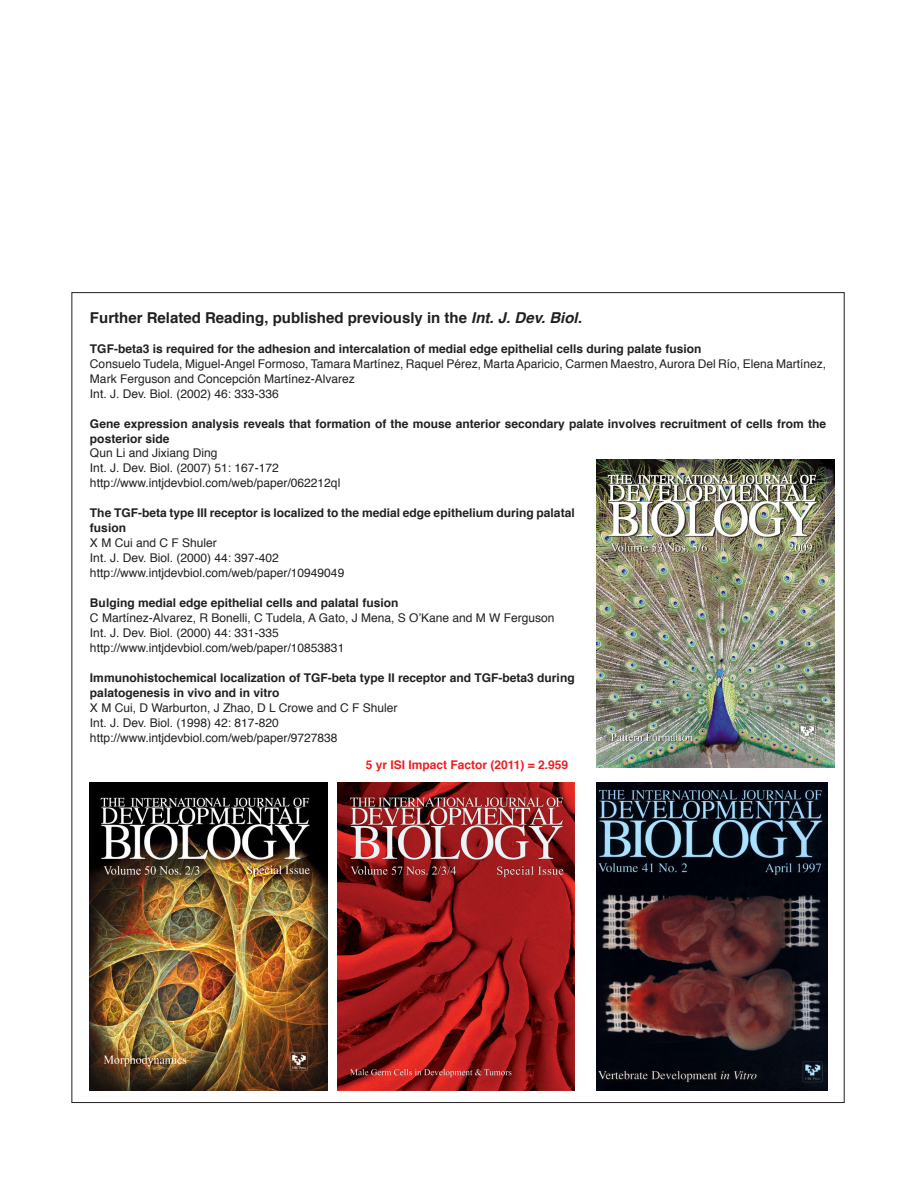
<style>
.page{position:relative;width:915px;height:1191px;background:#fff}
.page>*{position:absolute;margin:0;border:0;box-sizing:border-box;transform-origin:0 0}
._0-TitleSmall-2{font:700 15px "Helvetica";color:#231f20}
._0-RelatedArticles{font:12px/15px "Helvetica";color:#231f20}
._0-RelatedArticles-2{font:700 12px/15px "Helvetica";color:#231f20}
._0-TitleSmall-2-2{font:700 12px "Helvetica";color:#ee1d23}
.s1{font-style:italic}
</style>
<div class="page">
<img style="left:337px;top:782px;width:237px;height:309px">
<img style="left:596px;top:459px;width:237px;height:308px">
<img style="left:90px;top:782px;width:237px;height:309px">
<img style="left:596px;top:782px;width:231px;height:309px">
<p class="_0-TitleSmall-2" style="left:90px;top:305px;width:493px">Further Related Reading, published previously in the <span class="s1">Int. J. Dev. Biol.</span></p>
<p class="_0-RelatedArticles-2" style="left:90px;top:341px;width:612px">TGF-beta3 is required for the adhesion and intercalation of medial edge epithelial cells during palate fusion</p>
<p class="_0-RelatedArticles" style="left:90px;top:356px;width:737px">Consuelo Tudela, Miguel-Angel Formoso, Tamara Martínez, Raquel Pérez, Marta Aparicio, Carmen Maestro, Aurora Del Río, Elena Martínez,<br>Mark Ferguson and Concepción Martínez-Alvarez</p>
<p class="_0-RelatedArticles" style="left:90px;top:386px;width:190px">Int. J. Dev. Biol. (2002) 46: 333-336</p>
<p class="_0-RelatedArticles-2" style="left:90px;top:416px;width:737px">Gene expression analysis reveals that formation of the mouse anterior secondary palate involves recruitment of cells from the posterior side</p>
<p class="_0-RelatedArticles" style="left:90px;top:445px;width:129px">Qun Li and Jixiang Ding</p>
<p class="_0-RelatedArticles" style="left:90px;top:460px;width:190px">Int. J. Dev. Biol. (2007) 51: 167-172</p>
<p class="_0-RelatedArticles" style="left:90px;top:475px;width:252px">http://www.intjdevbiol.com/web/paper/062212ql</p>
<p class="_0-RelatedArticles-2" style="left:90px;top:505px;width:486px">The TGF-beta type III receptor is localized to the medial edge epithelium during palatal fusion</p>
<p class="_0-RelatedArticles" style="left:90px;top:535px;width:128px">X M Cui and C F Shuler</p>
<p class="_0-RelatedArticles" style="left:90px;top:550px;width:190px">Int. J. Dev. Biol. (2000) 44: 397-402</p>
<p class="_0-RelatedArticles" style="left:90px;top:565px;width:256px">http://www.intjdevbiol.com/web/paper/10949049</p>
<p class="_0-RelatedArticles-2" style="left:90px;top:595px;width:310px">Bulging medial edge epithelial cells and palatal fusion</p>
<p class="_0-RelatedArticles" style="left:90px;top:610px;width:466px">C Martínez-Alvarez, R Bonelli, C Tudela, A Gato, J Mena, S O’Kane and M W Ferguson</p>
<p class="_0-RelatedArticles" style="left:90px;top:625px;width:190px">Int. J. Dev. Biol. (2000) 44: 331-335</p>
<p class="_0-RelatedArticles" style="left:90px;top:640px;width:256px">http://www.intjdevbiol.com/web/paper/10853831</p>
<p class="_0-RelatedArticles-2" style="left:90px;top:670px;width:486px">Immunohistochemical localization of TGF-beta type II receptor and TGF-beta3 during palatogenesis in vivo and in vitro</p>
<p class="_0-RelatedArticles" style="left:90px;top:700px;width:309px">X M Cui, D Warburton, J Zhao, D L Crowe and C F Shuler</p>
<p class="_0-RelatedArticles" style="left:90px;top:715px;width:190px">Int. J. Dev. Biol. (1998) 42: 817-820</p>
<p class="_0-RelatedArticles" style="left:90px;top:730px;width:249px">http://www.intjdevbiol.com/web/paper/9727838</p>
<p class="_0-TitleSmall-2-2" style="left:365px;top:754px;width:204px">5 yr ISI Impact Factor (2011) = 2.959</p>
</div>
